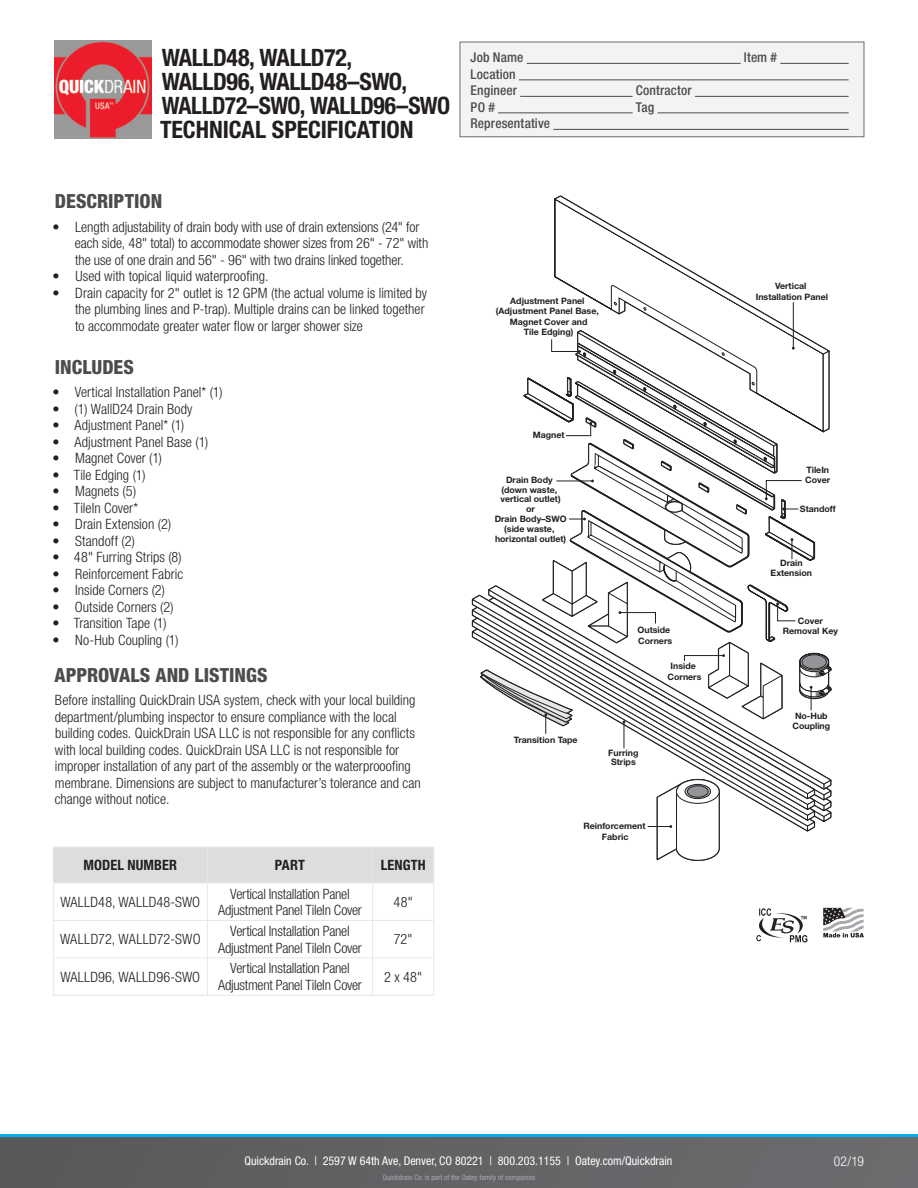
<style>
.page{position:relative;width:918px;height:1188px;background:#fff}
.page>*{position:absolute;margin:0;border:0;box-sizing:border-box;transform-origin:0 0}
.t1{font:700 condensed 24px/24px "Helvetica Neue LT Std";letter-spacing:-.015em;color:#231f20}
.Subheads{font:800 condensed 19.5px "Helvetica Neue LT Std";color:#4b4c4d}
.Copy{font:300 condensed 14.25px/16.5px "Helvetica Neue LT Std";color:#231f20}
.chart{font:300 condensed 14.25px/16.5px "Helvetica Neue LT Std";letter-spacing:-.015em;color:#231f20;text-align:center}
.chart-2{font:300 condensed 14.25px "Helvetica Neue LT Std";letter-spacing:.015em;color:#231f20}
.Copy-2{font:700 condensed 14.25px "Helvetica Neue LT Std";letter-spacing:.01em;color:#231f20}
.chart-3{font:300 condensed 14.25px "Helvetica Neue LT Std";letter-spacing:.01em;color:#231f20}
.t2{font:500 condensed 13.5px "Helvetica Neue LT Std";letter-spacing:.01em;color:#4b4c4d}
.t3{font:300 condensed 13.5px "Helvetica Neue LT Std";color:#fff}
.t4{font:condensed 12px "Helvetica Neue LT Std";color:#fff}
.t5{font:700 8.85px/9.8px "Helvetica Neue";color:#231f20;text-align:center}
.t6{font:condensed 7.5px "Helvetica Neue LT Std";color:#a8a9ad}
</style>
<div class="page">
<svg style="left:0;top:1137px;width:918px;height:51px;background:#626265"></svg>
<hr style="left:0;top:1134px;width:918px;height:3px;background:#00aeef">
<div style="left:460px;top:42px;width:404px;height:95px;background:#f2f3f4;border:1px solid #6c6d70"></div>
<hr style="left:527px;top:63px;width:214px;height:1px;background:#4b4c4d">
<hr style="left:780px;top:63px;width:69px;height:1px;background:#4b4c4d">
<hr style="left:519px;top:80px;width:330px;height:1px;background:#4b4c4d">
<hr style="left:520px;top:96px;width:113px;height:1px;background:#4b4c4d">
<hr style="left:695px;top:96px;width:154px;height:1px;background:#4b4c4d">
<hr style="left:498px;top:113px;width:135px;height:1px;background:#4b4c4d">
<hr style="left:657px;top:113px;width:192px;height:1px;background:#4b4c4d">
<hr style="left:553px;top:129px;width:296px;height:1px;background:#4b4c4d">
<img style="left:54px;top:40px;width:98px;height:98px">
<svg style="left:54px;top:848px;width:379px;height:110px"></svg>
<hr style="left:53px;top:883px;width:1px;height:37px;background:#e6e7e9">
<hr style="left:207px;top:883px;width:1px;height:37px;background:#e6e7e9">
<hr style="left:372px;top:883px;width:1px;height:37px;background:#e6e7e9">
<hr style="left:433px;top:883px;width:1px;height:37px;background:#e6e7e9">
<hr style="left:53px;top:920px;width:154px;height:1px;background:#e6e7e9">
<hr style="left:53px;top:921px;width:1px;height:37px;background:#e6e7e9">
<hr style="left:207px;top:920px;width:166px;height:1px;background:#e6e7e9">
<hr style="left:207px;top:921px;width:1px;height:37px;background:#e6e7e9">
<hr style="left:373px;top:920px;width:61px;height:1px;background:#e6e7e9">
<hr style="left:372px;top:921px;width:1px;height:37px;background:#e6e7e9">
<hr style="left:433px;top:921px;width:1px;height:37px;background:#e6e7e9">
<hr style="left:53px;top:958px;width:1px;height:37px;background:#e6e7e9">
<hr style="left:207px;top:958px;width:1px;height:37px;background:#e6e7e9">
<hr style="left:372px;top:958px;width:1px;height:37px;background:#e6e7e9">
<hr style="left:433px;top:958px;width:1px;height:37px;background:#e6e7e9">
<hr style="left:53px;top:995px;width:154px;height:1px;background:#e6e7e9">
<hr style="left:207px;top:995px;width:166px;height:1px;background:#e6e7e9">
<hr style="left:373px;top:995px;width:61px;height:1px;background:#e6e7e9">
<hr style="left:53px;top:958px;width:154px;height:1px;background:#e6e7e9">
<hr style="left:207px;top:958px;width:166px;height:1px;background:#e6e7e9">
<hr style="left:373px;top:958px;width:61px;height:1px;background:#e6e7e9">
<hr style="left:53px;top:847px;width:154px;height:1px;background:#e6e7e9">
<hr style="left:53px;top:847px;width:1px;height:36px;background:#e6e7e9">
<hr style="left:53px;top:883px;width:154px;height:1px;background:#e6e7e9">
<hr style="left:207px;top:847px;width:166px;height:1px;background:#e6e7e9">
<hr style="left:207px;top:847px;width:1px;height:36px;background:#e6e7e9">
<hr style="left:207px;top:883px;width:166px;height:1px;background:#e6e7e9">
<hr style="left:373px;top:847px;width:61px;height:1px;background:#e6e7e9">
<hr style="left:372px;top:847px;width:1px;height:36px;background:#e6e7e9">
<hr style="left:433px;top:847px;width:1px;height:36px;background:#e6e7e9">
<hr style="left:373px;top:883px;width:61px;height:1px;background:#e6e7e9">
<svg style="left:823px;top:908px;width:41px;height:30px"></svg>
<svg style="left:756px;top:908px;width:51px;height:34px"></svg>
<svg style="left:824px;top:784px;width:7px;height:38px"></svg>
<svg style="left:807px;top:794px;width:8px;height:37px"></svg>
<svg style="left:472px;top:595px;width:343px;height:199px"></svg>
<svg style="left:648px;top:778px;width:73px;height:83px"></svg>
<svg style="left:479px;top:196px;width:353px;height:552px"></svg>
<svg style="left:502px;top:768px;width:1px;height:25px"></svg>
<p class="t1" style="left:162px;top:45px;width:290px">WALLD48, WALLD72,<br>WALLD96, WALLD48–SWO,<br>WALLD72–SWO, WALLD96–SWO</p>
<p class="t1" style="left:160px;top:117px;width:255px">TECHNICAL SPECIFICATION</p>
<p class="t2" style="left:471px;top:49px;width:54px">Job Name</p>
<p class="t2" style="left:744px;top:49px;width:35px">Item #</p>
<p class="t2" style="left:471px;top:66px;width:47px">Location</p>
<p class="t2" style="left:471px;top:82px;width:48px">Engineer</p>
<p class="t2" style="left:636px;top:82px;width:57px">Contractor</p>
<p class="t2" style="left:471px;top:99px;width:26px">PO #</p>
<p class="t2" style="left:636px;top:99px;width:20px">Tag</p>
<p class="t2" style="left:471px;top:115px;width:81px">Representative</p>
<p class="Subheads" style="left:55px;top:189px;width:109px">DESCRIPTION</p>
<p class="Copy" style="left:75px;top:218px;width:355px;text-indent:-22px">• Length adjustability of drain body with use of drain extensions (24" for each side, 48" total) to accommodate shower sizes from 26" - 72" with the use of one drain and 56" - 96" with two drains linked together.</p>
<p class="Copy" style="left:53px;top:268px;width:217px">• Used with topical liquid waterproofing.</p>
<p class="Copy" style="left:75px;top:284px;width:354px;text-indent:-23px">• Drain capacity for 2" outlet is 12 GPM (the actual volume is limited by the plumbing lines and P-trap). Multiple drains can be linked together to accommodate greater water flow or larger shower size</p>
<p class="Subheads" style="left:55px;top:355px;width:81px">INCLUDES</p>
<p class="Copy" style="left:53px;top:384px;width:171px">• Vertical Installation Panel* (1)</p>
<p class="Copy" style="left:53px;top:401px;width:141px">• (1) WallD24 Drain Body</p>
<p class="Copy" style="left:53px;top:417px;width:133px">• Adjustment Panel* (1)</p>
<p class="Copy" style="left:53px;top:434px;width:157px">• Adjustment Panel Base (1)</p>
<p class="Copy" style="left:53px;top:450px;width:111px">• Magnet Cover (1)</p>
<p class="Copy" style="left:53px;top:467px;width:94px">• Tile Edging (1)</p>
<p class="Copy" style="left:53px;top:483px;width:85px">• Magnets (5)</p>
<p class="Copy" style="left:53px;top:500px;width:87px">• TileIn Cover*</p>
<p class="Copy" style="left:53px;top:516px;width:120px">• Drain Extension (2)</p>
<p class="Copy" style="left:53px;top:533px;width:84px">• Standoff (2)</p>
<p class="Copy" style="left:53px;top:549px;width:131px">• 48" Furring Strips (8)</p>
<p class="Copy" style="left:53px;top:566px;width:132px">• Reinforcement Fabric</p>
<p class="Copy" style="left:53px;top:582px;width:114px">• Inside Corners (2)</p>
<p class="Copy" style="left:53px;top:599px;width:123px">• Outside Corners (2)</p>
<p class="Copy" style="left:53px;top:615px;width:115px">• Transition Tape (1)</p>
<p class="Copy" style="left:53px;top:632px;width:127px">• No-Hub Coupling (1)</p>
<p class="Subheads" style="left:54px;top:663px;width:215px">APPROVALS AND LISTINGS</p>
<p class="Copy" style="left:55px;top:692px;width:368px">Before installing QuickDrain USA system, check with your local building department/plumbing inspector to ensure compliance with the local building codes. QuickDrain USA LLC is not responsible for any conflicts with local building codes. QuickDrain USA LLC is not responsible for improper installation of any part of the assembly or the waterprooofing membrane. Dimensions are subject to manufacturer’s tolerance and can change without notice.</p>
<p class="Copy-2" style="left:84px;top:856px;width:95px">MODEL NUMBER</p>
<p class="Copy-2" style="left:275px;top:856px;width:32px">PART</p>
<p class="Copy-2" style="left:381px;top:856px;width:47px">LENGTH</p>
<p class="chart-2" style="left:60px;top:894px;width:141px">WALLD48, WALLD48-SWO</p>
<p class="chart" style="left:218px;top:885px;width:145px">Vertical Installation Panel<br>Adjustment Panel TileIn Cover</p>
<p class="chart" style="left:394px;top:893px;width:21px">48"</p>
<p class="chart-3" style="left:60px;top:931px;width:142px">WALLD72, WALLD72-SWO</p>
<p class="chart" style="left:218px;top:923px;width:145px">Vertical Installation Panel<br>Adjustment Panel TileIn Cover</p>
<p class="chart" style="left:394px;top:931px;width:20px">72"</p>
<p class="chart-2" style="left:60px;top:969px;width:141px">WALLD96, WALLD96-SWO</p>
<p class="chart" style="left:218px;top:960px;width:145px">Vertical Installation Panel<br>Adjustment Panel TileIn Cover</p>
<p class="chart" style="left:384px;top:968px;width:40px">2 x 48"</p>
<p class="t5" style="left:496px;top:295px;width:104px;line-height:10.6px">Adjustment Panel (Adjustment Panel Base,<br>Magnet Cover and<br>Tile Edging)</p>
<p class="t5" style="left:533px;top:430px;width:33px">Magnet</p>
<p class="t5" style="left:495px;top:475px;width:73px">Drain Body (down waste, vertical outlet)<br>or<br>Drain Body–SWO (side waste, horizontal outlet)</p>
<p class="t5" style="left:514px;top:735px;width:65px">Transition Tape</p>
<p class="t5" style="left:638px;top:625px;width:36px;line-height:10.6px;text-align:left">Outside<br>Corners</p>
<p class="t5" style="left:608px;top:748px;width:32px">Furring<br>Strips</p>
<p class="t5" style="left:667px;top:661px;width:35px;line-height:10.6px">Inside<br>Corners</p>
<p class="t5" style="left:583px;top:821px;width:64px;line-height:10.6px">Reinforcement<br>Fabric</p>
<p class="t5" style="left:756px;top:281px;width:74px;line-height:10.6px">Vertical<br>Installation Panel</p>
<p class="t5" style="left:805px;top:465px;width:27px;line-height:10.6px;text-align:left">TileIn<br>Cover</p>
<p class="t5" style="left:800px;top:504px;width:37px">Standoff</p>
<p class="t5" style="left:771px;top:559px;width:43px">Drain<br>Extension</p>
<p class="t5" style="left:783px;top:616px;width:57px">Cover<br>Removal Key</p>
<p class="t5" style="left:793px;top:711px;width:39px;text-align:left">No-Hub<br>Coupling</p>
<p class="t4" style="left:244px;top:1153px;width:430px">Quickdrain Co. | 2597 W 64th Ave, Denver, CO 80221 | 800.203.1155 | Oatey.com/Quickdrain</p>
<p class="t6" style="left:383px;top:1173px;width:154px">Quickdrain Co. is part of the Oatey family of companies</p>
<p class="t3" style="left:834px;top:1154px;width:32px">02/19</p>
</div>
